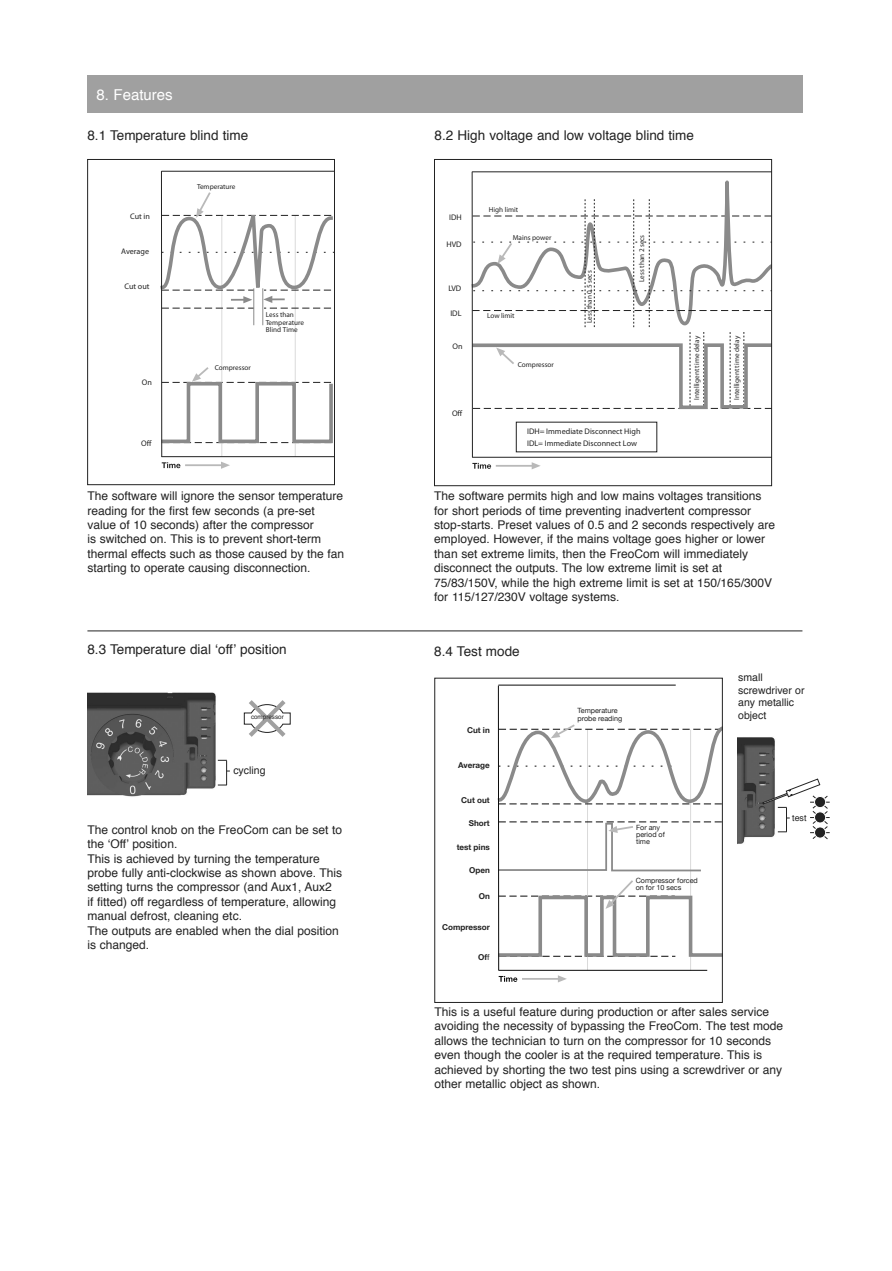
<style>
.page{position:relative;width:892px;height:1271px;background:#fff}
.page>*{position:absolute;margin:0;border:0;box-sizing:border-box;transform-origin:0 0}
.t1{font:15px "Helvetica";color:#fff}
.t2{font:13.5px "Helvetica";color:#222}
.t3{font:12px/14.4px "Helvetica";color:#222}
.t4{font:10.5px/12.6px "Helvetica";color:#222}
.t5{font:8.85px "Helvetica";color:#222}
.t6{font:700 8.1px "Helvetica Neue";color:#222}
.t7{font:8.1px/11.6px "Helvetica Neue";color:#222}
.t8{font:7.2px/7.6px "Helvetica Neue";color:#222}
.t9{font:6.3px "Helvetica";color:#222}
.s1{font-weight:400}
</style>
<div class="page">
<div style="left:87px;top:75px;width:715px;height:38px;background:#a0a0a0"></div>
<hr style="left:295px;top:215px;width:1px;height:242px;background:#dadada">
<hr style="left:221px;top:215px;width:1px;height:242px;background:#dadada">
<svg style="left:162px;top:462px;width:18px;height:6px"></svg>
<hr style="left:185px;top:464px;width:36px;height:2px;background:#b9b9b9">
<svg style="left:221px;top:461px;width:9px;height:8px"></svg>
<hr style="left:161px;top:171px;width:173px;height:1px;background:#222">
<hr style="left:161px;top:456px;width:173px;height:1px;background:#222">
<svg style="left:162px;top:365px;width:170px;height:80px"></svg>
<hr style="left:161px;top:171px;width:1px;height:286px;background:#222">
<hr style="left:253px;top:288px;width:1px;height:37px;background:#8a8a8a">
<hr style="left:262px;top:288px;width:1px;height:37px;background:#8a8a8a">
<svg style="left:160px;top:192px;width:172px;height:117px"></svg>
<div style="left:87px;top:159px;width:247px;height:326px;border:1px solid #222"></div>
<svg style="left:472px;top:463px;width:19px;height:6px"></svg>
<hr style="left:495px;top:465px;width:37px;height:2px;background:#b9b9b9">
<svg style="left:531px;top:462px;width:9px;height:7px"></svg>
<hr style="left:472px;top:171px;width:299px;height:1px;background:#222">
<hr style="left:472px;top:457px;width:299px;height:1px;background:#222">
<svg style="left:472px;top:182px;width:297px;height:229px"></svg>
<hr style="left:471px;top:172px;width:1px;height:285px;background:#222">
<div style="left:434px;top:159px;width:337px;height:327px;border:1px solid #222"></div>
<img style="left:87px;top:692px;width:140px;height:105px">
<svg style="left:218px;top:760px;width:12px;height:26px"></svg>
<hr style="left:87px;top:630px;width:715px;height:1px;background:#222">
<hr style="left:586px;top:729px;width:1px;height:241px;background:#dadada">
<hr style="left:689px;top:730px;width:1px;height:241px;background:#dadada">
<svg style="left:498px;top:976px;width:19px;height:6px"></svg>
<hr style="left:522px;top:978px;width:36px;height:2px;background:#b9b9b9">
<svg style="left:557px;top:975px;width:9px;height:7px"></svg>
<hr style="left:498px;top:684px;width:177px;height:1px;background:#0a0a0a">
<hr style="left:498px;top:970px;width:209px;height:1px;background:#0a0a0a">
<svg style="left:499px;top:724px;width:221px;height:81px"></svg>
<svg style="left:499px;top:821px;width:221px;height:51px"></svg>
<svg style="left:499px;top:878px;width:221px;height:80px"></svg>
<hr style="left:497px;top:685px;width:2px;height:285px;background:#0a0a0a">
<img style="left:737px;top:737px;width:38px;height:107px">
<svg style="left:762px;top:778px;width:67px;height:62px"></svg>
<svg style="left:244px;top:700px;width:46px;height:37px"></svg>
<p class="t1" style="left:96px;top:83px;width:78px">8. Features</p>
<p class="t2" style="left:87px;top:125px;width:162px">8.1 Temperature blind time</p>
<p class="t6" style="left:130px;top:211px;width:21px">Cut in</p>
<p class="t6" style="left:121px;top:247px;width:29px">Average</p>
<p class="t6" style="left:124px;top:281px;width:27px">Cut out</p>
<p class="t6" style="left:142px;top:377px;width:12px">On</p>
<p class="t6" style="left:141px;top:438px;width:12px">Off</p>
<p class="t8" style="left:197px;top:183px;width:40px">Temperature</p>
<p class="t8" style="left:215px;top:363px;width:38px">Compressor</p>
<p class="t8" style="left:266px;top:311px;width:40px">Less than<br>Temperature<br>Blind Time</p>
<p class="t3" style="left:87px;top:489px;width:258px">The software will ignore the sensor temperature reading for the first few seconds (a pre-set value of 10 seconds) after the compressor<br>is switched on. This is to prevent short-term thermal effects such as those caused by the fan starting to operate causing disconnection.</p>
<p class="t2" style="left:87px;top:639px;width:201px">8.3 Temperature dial ‘off’ position</p>
<p class="t9" style="left:251px;top:712px;width:34px">compressor</p>
<p class="t4" style="left:233px;top:765px;width:34px">cycling</p>
<p class="t3" style="left:87px;top:822px;width:256px">The control knob on the FreoCom can be set to the ‘Off’ position.<br>This is achieved by turning the temperature probe fully anti-clockwise as shown above. This setting turns the compressor (and Aux1, Aux2<br>if fitted) off regardless of temperature, allowing manual defrost, cleaning etc.<br>The outputs are enabled when the dial position is changed.</p>
<p class="t2" style="left:434px;top:125px;width:261px">8.2 High voltage and low voltage blind time</p>
<p class="t6" style="left:449px;top:212px;width:14px">IDH</p>
<p class="t6" style="left:446px;top:239px;width:17px">HVD</p>
<p class="t6" style="left:448px;top:283px;width:14px">LVD</p>
<p class="t6" style="left:450px;top:308px;width:13px">IDL</p>
<p class="t6" style="left:452px;top:341px;width:12px">On</p>
<p class="t6" style="left:452px;top:408px;width:12px">Off</p>
<p class="t8" style="left:488px;top:206px;width:31px">High limit</p>
<p class="t8" style="left:512px;top:233px;width:40px">Mains power</p>
<p class="t8" style="left:487px;top:311px;width:29px">Low limit</p>
<p class="t8" style="left:517px;top:361px;width:38px">Compressor</p>
<p class="t8" style="left:585px;top:323px;width:54px;rotate:-90deg">Less than 0.5 secs</p>
<p class="t8" style="left:637px;top:282px;width:49px;rotate:-90deg">Less than 2 secs</p>
<p class="t7" style="left:527px;top:426px;width:115px">IDH= Immediate Disconnect High<br>IDL= Immediate Disconnect Low</p>
<p class="t8" style="left:692px;top:400px;width:65px;rotate:-90deg">Intelligent time delay</p>
<p class="t8" style="left:732px;top:400px;width:65px;rotate:-90deg">Intelligent time delay</p>
<p class="t3" style="left:434px;top:489px;width:342px">The software permits high and low mains voltages transitions for short periods of time preventing inadvertent compressor stop-starts. Preset values of 0.5 and 2 seconds respectively are employed. However, if the mains voltage goes higher or lower than set extreme limits, then the FreoCom will immediately disconnect the outputs. The low extreme limit is set at 75/83/150V, while the high extreme limit is set at 150/165/300V for 115/127/230V voltage systems.</p>
<p class="t2" style="left:434px;top:641px;width:87px">8.4 Test mode</p>
<p class="t6" style="left:467px;top:725px;width:24px">Cut in</p>
<p class="t6" style="left:458px;top:760px;width:33px">Average</p>
<p class="t6" style="left:461px;top:794px;width:30px">Cut out</p>
<p class="t6" style="left:468px;top:818px;width:22px">Short</p>
<p class="t6" style="left:456px;top:842px;width:35px">test pins</p>
<p class="t6" style="left:469px;top:865px;width:22px">Open</p>
<p class="t6" style="left:478px;top:891px;width:13px">On</p>
<p class="t6" style="left:442px;top:922px;width:49px">Compressor</p>
<p class="t6" style="left:478px;top:952px;width:13px">Of<span class="s1">f</span></p>
<p class="t8" style="left:577px;top:706px;width:46px">Temperature probe reading</p>
<p class="t8" style="left:636px;top:823px;width:30px;line-height:7.2px">For any period of time</p>
<p class="t8" style="left:635px;top:876px;width:64px;line-height:7.2px">Compressor forced on for 10 secs</p>
<p class="t4" style="left:738px;top:671px;width:68px">small screwdriver or any metallic object</p>
<p class="t5" style="left:792px;top:811px;width:16px">test</p>
<p class="t3" style="left:434px;top:1005px;width:350px">This is a useful feature during production or after sales service avoiding the necessity of bypassing the FreoCom. The test mode allows the technician to turn on the compressor for 10 seconds even though the cooler is at the required temperature. This is achieved by shorting the two test pins using a screwdriver or any other metallic object as shown.</p>
</div>
